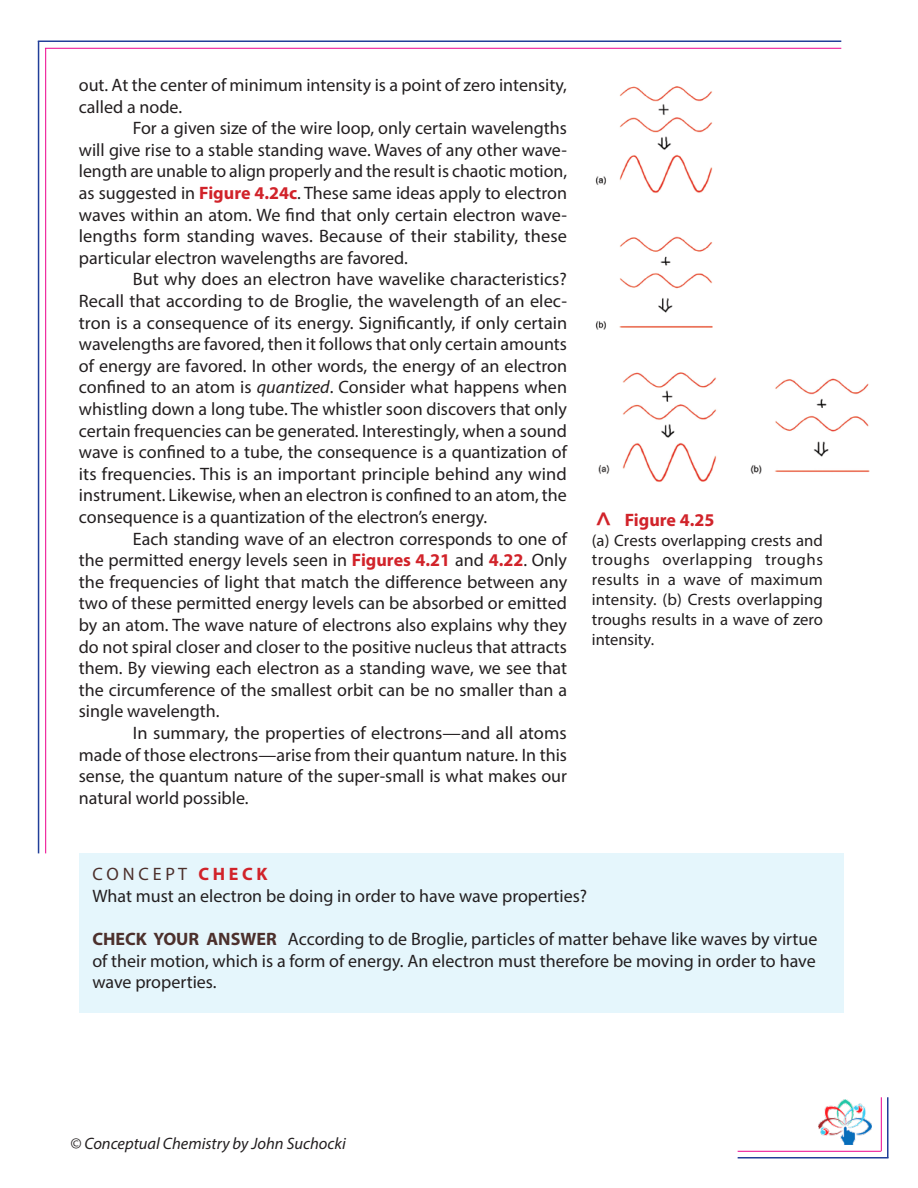
<style>
.page{position:relative;width:918px;height:1188px;background:#fff}
.page>*{position:absolute;margin:0;border:0;box-sizing:border-box;transform-origin:0 0}
.Concept_Check{font:18px/21.6px "Myriad Pro";color:#231f20;text-align:justify}
.Concept_Check-2{font:18px "Myriad Pro";color:#4c302c}
.t1{font:700 18px "Myriad Pro";color:#d1232a}
.t2{font:16.5px/19.8px "Myriad Pro";letter-spacing:.005em;color:#231f20;text-align:justify}
.t3{font:italic 16.5px "Myriad Pro";color:#231f20}
.s1{font-weight:700;color:#d1232a}
.s2{font-style:italic}
.s3{font-size:27px}
.s4{font-weight:700;color:#4c302c}
</style>
<div class="page">
<img style="left:818px;top:1099px;width:53px;height:45px">
<hr style="left:38px;top:41px;width:1px;height:812px;background:#223f99">
<hr style="left:38px;top:40px;width:803px;height:2px;background:#223f99">
<hr style="left:45px;top:48px;width:1px;height:805px;background:#ed028c">
<hr style="left:45px;top:48px;width:796px;height:1px;background:#ed028c">
<hr style="left:887px;top:1097px;width:2px;height:61px;background:#223f99">
<hr style="left:738px;top:1157px;width:151px;height:2px;background:#223f99">
<hr style="left:881px;top:1097px;width:1px;height:54px;background:#ed028c">
<hr style="left:738px;top:1151px;width:143px;height:1px;background:#ed028c">
<img style="left:595px;top:86px;width:118px;height:244px">
<img style="left:598px;top:372px;width:272px;height:110px">
<div style="left:79px;top:853px;width:764px;height:160px;background:#e5f6fc"></div>
<p class="Concept_Check" style="left:79px;top:74px;width:490px">out. At the center of minimum intensity is a point of zero intensity, called a node.</p>
<p class="Concept_Check" style="left:79px;top:117px;width:490px;text-indent:54px">For a given size of the wire loop, only certain wavelengths will give rise to a stable standing wave. Waves of any other wave&shy;length are unable to align properly and the result is chaotic motion, as suggested in <span class="s1">Figure 4.24c</span>. These same ideas apply to electron waves within an atom. We find that only certain electron wave&shy;lengths form standing waves. Because of their stability, these particular electron wavelengths are favored.</p>
<p class="Concept_Check" style="left:79px;top:268px;width:490px;text-indent:54px">But why does an electron have wavelike characteristics?<br>Recall that according to de Broglie, the wavelength of an elec&shy;tron is a consequence of its energy. Significantly, if only certain wavelengths are favored, then it follows that only certain amounts of energy are favored. In other words, the energy of an electron confined to an atom is <span class="s2">quantized</span>. Consider what happens when whistling down a long tube. The whistler soon discovers that only certain frequencies can be generated. Interestingly, when a sound wave is confined to a tube, the consequence is a quantization of its frequencies. This is an important principle behind any wind instrument. Likewise, when an electron is confined to an atom, the consequence is a quantization of the electron’s energy.</p>
<p class="Concept_Check" style="left:79px;top:527px;width:490px;text-indent:54px">Each standing wave of an electron corresponds to one of the permitted energy levels seen in <span class="s1">Figures 4.21</span> and <span class="s1">4.22</span>. Only the frequencies of light that match the difference between any two of these permitted energy levels can be absorbed or emitted by an atom. The wave nature of electrons also explains why they do not spiral closer and closer to the positive nucleus that attracts them. By viewing each electron as a standing wave, we see that the circumference of the smallest orbit can be no smaller than a single wavelength.</p>
<p class="Concept_Check" style="left:79px;top:722px;width:490px;text-indent:54px">In summary, the properties of electrons—and all atoms made of those electrons—arise from their quantum nature. In this sense, the quantum nature of the super-small is what makes our natural world possible.</p>
<p class="t1" style="left:596px;top:508px;width:120px"><span class="s3">^</span> Figure 4.25</p>
<p class="t2" style="left:592px;top:530px;width:233px">(a) Crests overlapping crests and troughs overlapping troughs results in a wave of maximum intensity. (b) Crests overlapping troughs results in a wave of zero intensity.</p>
<p class="Concept_Check-2" style="left:92px;top:863px;width:177px">C O N C E P T <span class="s1">C H E C K</span></p>
<p class="Concept_Check" style="left:92px;top:885px;width:496px">What must an electron be doing in order to have wave properties?</p>
<p class="Concept_Check" style="left:92px;top:928px;width:727px"><span class="s4">CHECK YOUR ANSWER</span> According to de Broglie, particles of matter behave like waves by virtue of their motion, which is a form of energy. An electron must therefore be moving in order to have wave properties.</p>
<p class="t3" style="left:70px;top:1134px;width:277px">© Conceptual Chemistry by John Suchocki</p>
</div>
